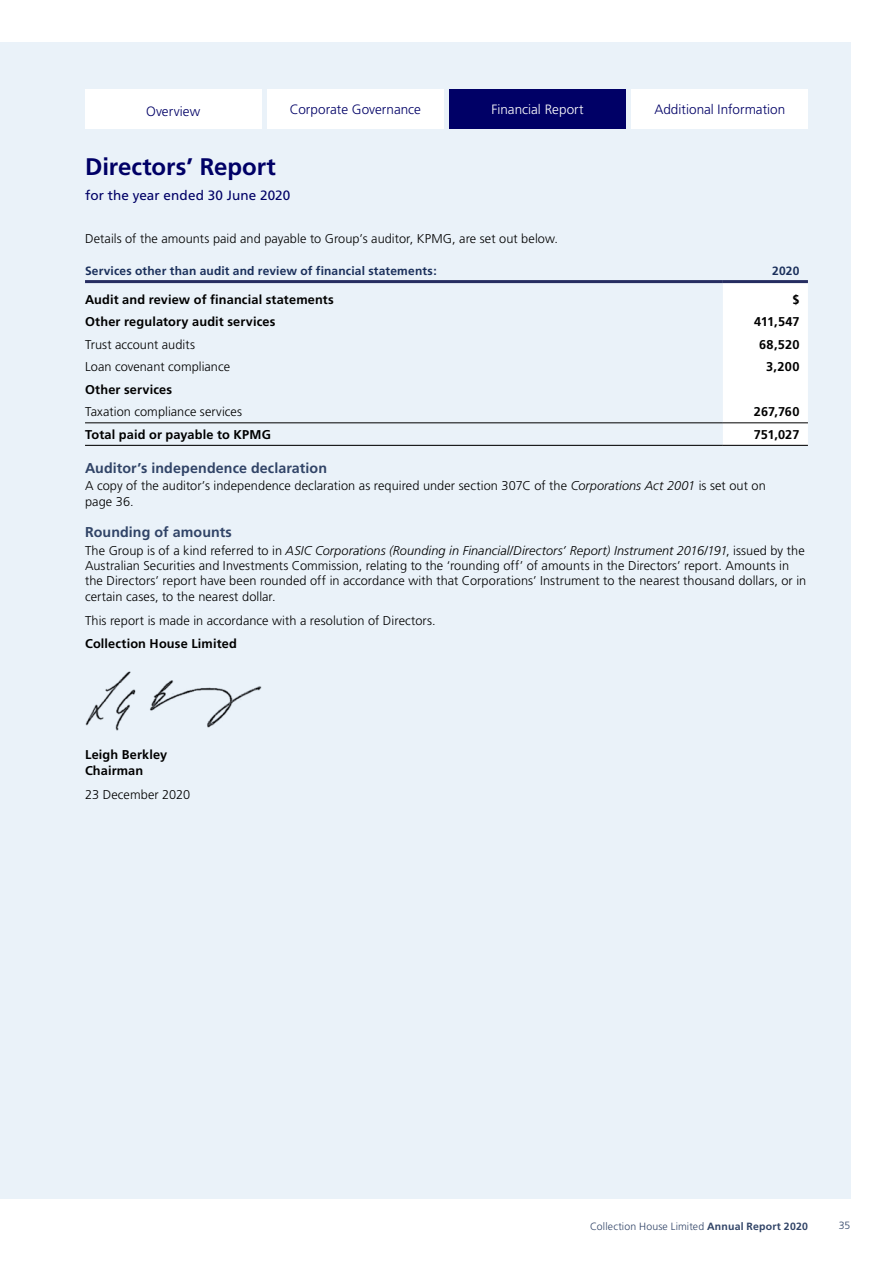
<style>
.page{position:relative;width:893px;height:1263px;background:#fff}
.page>*{position:absolute;margin:0;border:0;box-sizing:border-box;transform-origin:0 0}
.t1{font:700 24px "Frutiger";color:#006}
.t2{font:700 14.25px "Frutiger";letter-spacing:.005em;color:#314467}
.t3{font:300 13.5px "Frutiger";letter-spacing:.005em;color:#006}
.t4{font:13.5px "Frutiger";letter-spacing:.005em;color:#006}
.t5{font:300 13.5px "Frutiger";color:#fff}
.t6{font:300 12.75px/15.5px "Frutiger";letter-spacing:.005em;color:#000}
.t7{font:700 12.75px/15.3px "Frutiger";letter-spacing:.01em;color:#000}
.t8{font:700 12px "Frutiger";letter-spacing:.015em;color:#1a2f5b}
.t9{font:300 10.5px "Frutiger";letter-spacing:.015em;color:#314467}
.s1{font-style:italic}
.s2{font-weight:700}
</style>
<div class="page">
<div style="left:0;top:43px;width:850px;height:1156px;background:#eaf2f9"></div>
<div style="left:267px;top:90px;width:176px;height:39px;background:#fff"></div>
<div style="left:449px;top:90px;width:177px;height:39px;background:#006"></div>
<div style="left:632px;top:90px;width:176px;height:39px;background:#fff"></div>
<div style="left:85px;top:90px;width:176px;height:39px;background:#fff"></div>
<div style="left:723px;top:284px;width:85px;height:161px;background:#fff"></div>
<hr style="left:85px;top:280px;width:638px;height:3px;background:#262d61">
<hr style="left:723px;top:280px;width:85px;height:3px;background:#262d61">
<hr style="left:85px;top:423px;width:638px;height:1px;background:#000">
<hr style="left:723px;top:423px;width:85px;height:1px;background:#000">
<hr style="left:85px;top:445px;width:638px;height:1px;background:#000">
<hr style="left:723px;top:445px;width:85px;height:1px;background:#000">
<img style="left:85px;top:671px;width:177px;height:60px">
<p class="t3" style="left:146px;top:104px;width:56px">Overview</p>
<p class="t3" style="left:290px;top:102px;width:133px">Corporate Governance</p>
<p class="t5" style="left:491px;top:102px;width:94px">Financial Report</p>
<p class="t3" style="left:654px;top:102px;width:133px">Additional Information</p>
<h1 class="t1" style="left:85px;top:152px;width:192px">Directors’ Report</h1>
<p class="t4" style="left:85px;top:187px;width:207px">for the year ended 30 June 2020</p>
<p class="t6" style="left:85px;top:231px;width:475px">Details of the amounts paid and payable to Group’s auditor, KPMG, are set out below.</p>
<p class="t8" style="left:85px;top:264px;width:353px">Services other than audit and review of financial statements:</p>
<p class="t8" style="left:772px;top:264px;width:29px">2020</p>
<p class="t7" style="left:85px;top:292px;width:250px">Audit and review of financial statements</p>
<p class="t7" style="left:792px;top:292px;width:9px">$</p>
<p class="t7" style="left:85px;top:314px;width:192px">Other regulatory audit services</p>
<p class="t7" style="left:754px;top:314px;width:47px">411,547</p>
<p class="t6" style="left:85px;top:337px;width:111px">Trust account audits</p>
<p class="t7" style="left:759px;top:336px;width:42px">68,520</p>
<p class="t6" style="left:85px;top:359px;width:147px">Loan covenant compliance</p>
<p class="t7" style="left:766px;top:359px;width:35px">3,200</p>
<p class="t7" style="left:85px;top:381px;width:89px">Other services</p>
<p class="t6" style="left:85px;top:404px;width:158px">Taxation compliance services</p>
<p class="t7" style="left:754px;top:404px;width:47px">267,760</p>
<p class="t7" style="left:85px;top:426px;width:187px">Total paid or payable to KPMG</p>
<p class="t7" style="left:754px;top:426px;width:47px">751,027</p>
<p class="t2" style="left:85px;top:459px;width:244px">Auditor’s independence declaration</p>
<p class="t6" style="left:85px;top:478px;width:682px">A copy of the auditor’s independence declaration as required under section 307C of the <span class="s1">Corporations Act 2001</span> is set out on page 36.</p>
<p class="t2" style="left:85px;top:524px;width:148px">Rounding of amounts</p>
<p class="t6" style="left:85px;top:543px;width:723px">The Group is of a kind referred to in <span class="s1">ASIC Corporations (Rounding in Financial/Directors’ Report) Instrument 2016/191</span>, issued by the Australian Securities and Investments Commission, relating to the ‘rounding off’ of amounts in the Directors’ report. Amounts in the Directors’ report have been rounded off in accordance with that Corporations’ Instrument to the nearest thousand dollars, or in certain cases, to the nearest dollar.</p>
<p class="t6" style="left:85px;top:613px;width:352px">This report is made in accordance with a resolution of Directors.</p>
<p class="t7" style="left:85px;top:636px;width:153px">Collection House Limited</p>
<p class="t7" style="left:85px;top:747px;width:84px">Leigh Berkley<br>Chairman</p>
<p class="t6" style="left:85px;top:786px;width:107px">23 December 2020</p>
<p class="t9" style="left:590px;top:1220px;width:219px">Collection House Limited <span class="s2">Annual Report 2020</span></p>
<p class="t9" style="left:839px;top:1220px;width:13px">35</p>
</div>
